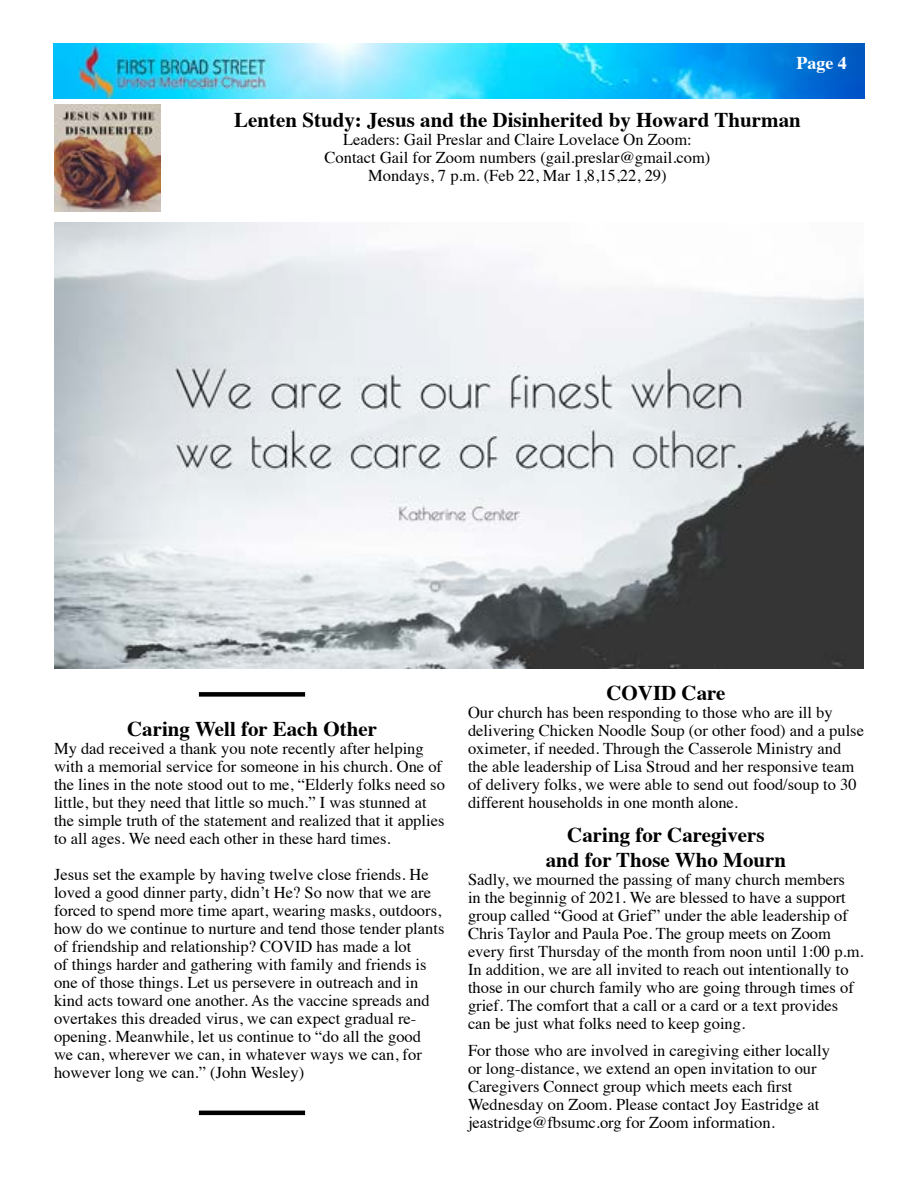
<style>
.page{position:relative;width:918px;height:1188px;background:#fff}
.page>*{position:absolute;margin:0;border:0;box-sizing:border-box;transform-origin:0 0}
.t1{font:700 21px/25.2px "Times";color:#000;text-align:center}
.t2{font:700 18px "Times";color:#fff}
.t3{font:16.5px/18px "Times";color:#000}
</style>
<div class="page">
<img style="left:53px;top:43px;width:812px;height:56px">
<img style="left:54px;top:222px;width:810px;height:447px">
<img style="left:54px;top:105px;width:107px;height:107px">
<div style="left:199px;top:692px;width:106px;height:5px;background:#000"></div>
<hr style="left:199px;top:1111px;width:106px;height:4px;background:#000">
<p class="t2" style="left:796px;top:46px;width:52px">Page 4</p>
<p class="t1" style="left:234px;top:105px;width:568px">Lenten Study: Jesus and the Disinherited by Howard Thurman</p>
<p class="t3" style="left:325px;top:129px;width:387px;text-align:center">Leaders: Gail Preslar and Claire Lovelace On Zoom:<br>Contact Gail for Zoom numbers (gail.preslar@gmail.com)<br>Mondays, 7 p.m. (Feb 22, Mar 1,8,15,22, 29)</p>
<p class="t1" style="left:127px;top:714px;width:252px">Caring Well for Each Other</p>
<p class="t3" style="left:54px;top:738px;width:392px">My dad received a thank you note recently after helping with a memorial service for someone in his church. One of the lines in the note stood out to me, “Elderly folks need so little, but they need that little so much.” I was stunned at the simple truth of the statement and realized that it applies to all ages. We need each other in these hard times.</p>
<p class="t3" style="left:54px;top:864px;width:392px">Jesus set the example by having twelve close friends. He loved a good dinner party, didn’t He? So now that we are forced to spend more time apart, wearing masks, outdoors, how do we continue to nurture and tend those tender plants of friendship and relationship? COVID has made a lot<br>of things harder and gathering with family and friends is one of those things. Let us persevere in outreach and in kind acts toward one another. As the vaccine spreads and overtakes this dreaded virus, we can expect gradual re&shy;opening. Meanwhile, let us continue to “do all the good we can, wherever we can, in whatever ways we can, for however long we can.” (John Wesley)</p>
<p class="t1" style="left:606px;top:678px;width:121px">COVID Care</p>
<p class="t3" style="left:468px;top:702px;width:398px">Our church has been responding to those who are ill by delivering Chicken Noodle Soup (or other food) and a pulse oximeter, if needed. Through the Casserole Ministry and the able leadership of Lisa Stroud and her responsive team of delivery folks, we were able to send out food/soup to 30 different households in one month alone.</p>
<p class="t1" style="left:546px;top:820px;width:242px">Caring for Caregivers<br>and for Those Who Mourn</p>
<p class="t3" style="left:468px;top:869px;width:397px">Sadly, we mourned the passing of many church members<br>in the beginnig of 2021. We are blessed to have a support group called “Good at Grief” under the able leadership of Chris Taylor and Paula Poe. The group meets on Zoom every first Thursday of the month from noon until 1:00 p.m.<br>In addition, we are all invited to reach out intentionally to those in our church family who are going through times of grief. The comfort that a call or a card or a text provides can be just what folks need to keep going.</p>
<p class="t3" style="left:468px;top:1041px;width:364px">For those who are involved in caregiving either locally or long-distance, we extend an open invitation to our Caregivers Connect group which meets each first Wednesday on Zoom. Please contact Joy Eastridge at jeastridge@fbsumc.org for Zoom information.</p>
</div>
